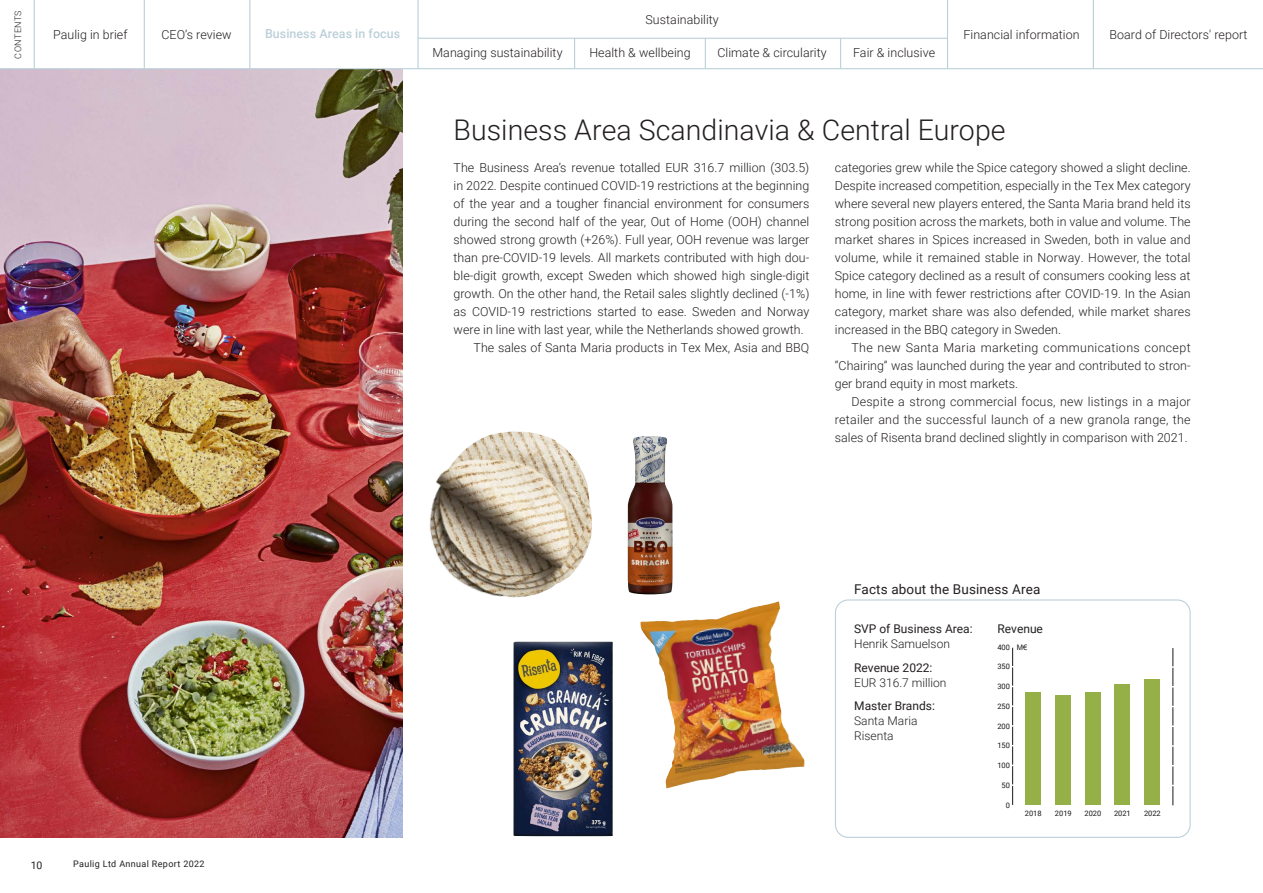
<style>
.page{position:relative;width:1263px;height:893px;background:#fff}
.page>*{position:absolute;margin:0;border:0;box-sizing:border-box;transform-origin:0 0}
.t1{font:300 28.5px "Roboto";color:#231f20}
.t2{font:13.5px "Roboto";letter-spacing:.01em;color:#231f20}
.t3{font:300 12.45px/18px "Roboto";color:#231f20;text-align:justify}
.t4{font:500 12.45px "Roboto";letter-spacing:.005em;color:#bcd0d9}
.t5{font:12px "Roboto";color:#231f20}
.t6{font:300 12px/15px "Roboto";color:#231f20}
.t7{font:10.5px "Roboto";color:#231f20}
.t8{font:9px "Roboto";letter-spacing:.04em;color:#231f20}
.t9{font:300 9px "Roboto";letter-spacing:.04em;color:#231f20}
.t10{font:7.5px "Roboto";color:#1a1717}
.t11{font:7.5px "Arial";color:#1a1717}
</style>
<div class="page">
<img style="left:0;top:69px;width:403px;height:769px">
<div style="left:835px;top:599px;width:356px;height:239px;border:1px solid #bcd0d9;border-radius:13px"></div>
<img style="left:628px;top:436px;width:44px;height:158px">
<img style="left:640px;top:601px;width:164px;height:187px">
<img style="left:513px;top:642px;width:100px;height:194px">
<img style="left:429px;top:431px;width:84px;height:160px">
<hr style="left:1173px;top:647px;width:1px;height:158px;background:#1a1717">
<div style="left:1115px;top:685px;width:15px;height:120px;background:#94b047"></div>
<hr style="left:1012px;top:647px;width:1px;height:158px;background:#1a1717">
<div style="left:1026px;top:693px;width:15px;height:112px;background:#94b047"></div>
<div style="left:1055px;top:695px;width:15px;height:110px;background:#94b047"></div>
<div style="left:1085px;top:693px;width:15px;height:112px;background:#94b047"></div>
<div style="left:1145px;top:679px;width:15px;height:126px;background:#94b047"></div>
<hr style="left:0;top:68px;width:1263px;height:1px;background:#bcd0d9">
<hr style="left:418px;top:38px;width:529px;height:1px;background:#bcd0d9">
<hr style="left:34px;top:0;width:1px;height:69px;background:#bcd0d9">
<hr style="left:417px;top:0;width:2px;height:69px;background:#bcd0d9">
<hr style="left:574px;top:38px;width:1px;height:31px;background:#bcd0d9">
<hr style="left:947px;top:0;width:1px;height:69px;background:#bcd0d9">
<hr style="left:705px;top:38px;width:1px;height:31px;background:#bcd0d9">
<hr style="left:840px;top:38px;width:1px;height:31px;background:#bcd0d9">
<hr style="left:144px;top:0;width:1px;height:69px;background:#bcd0d9">
<hr style="left:249px;top:0;width:1px;height:69px;background:#bcd0d9">
<hr style="left:1093px;top:0;width:1px;height:69px;background:#bcd0d9">
<p class="t9" style="left:12px;top:59px;width:50px;rotate:-90deg">CONTENTS</p>
<p class="t3" style="left:645px;top:11px;width:75px">Sustainability</p>
<p class="t3" style="left:53px;top:25px;width:76px">Paulig in brief</p>
<p class="t3" style="left:161px;top:25px;width:72px">CEO’s review</p>
<p class="t4" style="left:265px;top:25px;width:137px">Business Areas in focus</p>
<p class="t3" style="left:963px;top:25px;width:118px">Financial information</p>
<p class="t3" style="left:1109px;top:25px;width:140px">Board of Directors' report</p>
<p class="t3" style="left:432px;top:43px;width:132px">Managing sustainability</p>
<p class="t3" style="left:589px;top:43px;width:103px">Health &amp; wellbeing</p>
<p class="t3" style="left:717px;top:43px;width:111px">Climate &amp; circularity</p>
<p class="t3" style="left:853px;top:43px;width:84px">Fair &amp; inclusive</p>
<h1 class="t1" style="left:454px;top:110px;width:553px">Business Area Scandinavia &amp; Central Europe</h1>
<p class="t7" style="left:31px;top:858px;width:13px">10</p>
<p class="t8" style="left:73px;top:858px;width:133px">Paulig Ltd Annual Report 2022</p>
<p class="t3" style="left:454px;top:158px;width:357px">The Business Area’s revenue totalled EUR 316.7 million (303.5)</p>
<p class="t3" style="left:454px;top:176px;width:357px">in 2022. Despite continued COVID-19 restrictions at the beginning</p>
<p class="t3" style="left:454px;top:194px;width:357px">of the year and a tougher financial environment for consumers</p>
<p class="t3" style="left:454px;top:212px;width:357px">during the second half of the year, Out of Home (OOH) channel</p>
<p class="t3" style="left:454px;top:230px;width:357px">showed strong growth (+26%). Full year, OOH revenue was larger</p>
<p class="t3" style="left:454px;top:248px;width:357px">than pre-COVID-19 levels. All markets contributed with high dou-</p>
<p class="t3" style="left:454px;top:266px;width:357px">ble-digit growth, except Sweden which showed high single-digit</p>
<p class="t3" style="left:454px;top:284px;width:357px">growth. On the other hand, the Retail sales slightly declined (-1%)</p>
<p class="t3" style="left:454px;top:302px;width:357px">as COVID-19 restrictions started to ease. Sweden and Norway</p>
<p class="t3" style="left:454px;top:320px;width:352px">were in line with last year, while the Netherlands showed growth.</p>
<p class="t3" style="left:473px;top:338px;width:337px">The sales of Santa Maria products in Tex Mex, Asia and BBQ</p>
<p class="t3" style="left:835px;top:158px;width:357px">categories grew while the Spice category showed a slight decline.<br>Despite increased competition, especially in the Tex Mex category where several new players entered, the Santa Maria brand held its strong position across the markets, both in value and volume. The market shares in Spices increased in Sweden, both in value and volume, while it remained stable in Norway. However, the total Spice category declined as a result of consumers cooking less at home, in line with fewer restrictions after COVID-19. In the Asian category, market share was also defended, while market shares increased in the BBQ category in Sweden.</p>
<p class="t3" style="left:835px;top:338px;width:357px;text-indent:16px">The new Santa Maria marketing communications concept “Chairing” was launched during the year and contributed to stron&shy;ger brand equity in most markets.</p>
<p class="t3" style="left:835px;top:392px;width:357px;text-indent:16px">Despite a strong commercial focus, new listings in a major retailer and the successful launch of a new granola range, the sales of Risenta brand declined slightly in comparison with 2021.</p>
<p class="t2" style="left:854px;top:579px;width:188px">Facts about the Business Area</p>
<p class="t5" style="left:854px;top:620px;width:120px">SVP of Business Area:</p>
<p class="t6" style="left:854px;top:636px;width:97px">Henrik Samuelson</p>
<p class="t5" style="left:854px;top:659px;width:80px">Revenue 2022:</p>
<p class="t6" style="left:854px;top:674px;width:94px">EUR 316.7 million</p>
<p class="t5" style="left:854px;top:697px;width:82px">Master Brands:</p>
<p class="t6" style="left:854px;top:713px;width:65px">Santa Maria<br>Risenta</p>
<p class="t5" style="left:997px;top:620px;width:47px">Revenue</p>
<p class="t11" style="left:1017px;top:642px;width:12px">M€</p>
<p class="t10" style="left:997px;top:642px;width:14px">400</p>
<p class="t10" style="left:997px;top:661px;width:14px">350</p>
<p class="t10" style="left:997px;top:681px;width:14px">300</p>
<p class="t10" style="left:997px;top:701px;width:14px">250</p>
<p class="t10" style="left:997px;top:721px;width:14px">200</p>
<p class="t10" style="left:997px;top:740px;width:14px">150</p>
<p class="t10" style="left:1001px;top:780px;width:10px">50</p>
<p class="t10" style="left:997px;top:760px;width:14px">100</p>
<p class="t10" style="left:1006px;top:800px;width:6px">0</p>
<p class="t10" style="left:1025px;top:808px;width:18px">2018</p>
<p class="t10" style="left:1055px;top:808px;width:18px">2019</p>
<p class="t10" style="left:1084px;top:808px;width:18px">2020</p>
<p class="t10" style="left:1114px;top:808px;width:18px">2021</p>
<p class="t10" style="left:1144px;top:808px;width:18px">2022</p>
</div>
